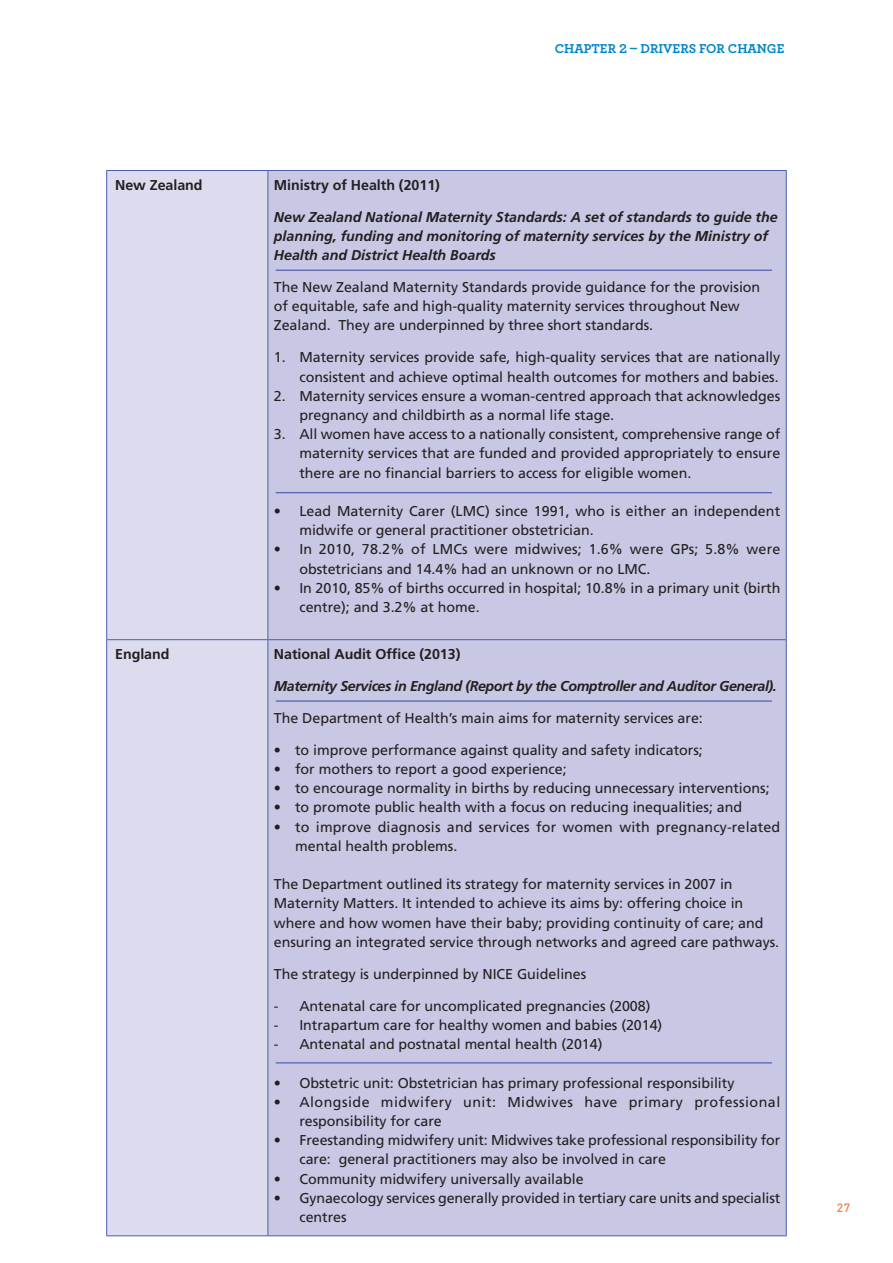
<style>
.page{position:relative;width:893px;height:1263px;background:#fff}
.page>*{position:absolute;margin:0;border:0;box-sizing:border-box;transform-origin:0 0}
.Body_text_indent_no{font:14.25px/19.2px "Frutiger";letter-spacing:-.005em;color:#231f20}
.Body_Text{font:14.25px/19.2px "Frutiger";letter-spacing:-.005em;color:#231f20}
.Body_text_no_space_a{font:14.25px/19.2px "Frutiger";letter-spacing:-.005em;color:#231f20}
.Body_Text-2{font:italic 700 14.25px/19.2px "Frutiger";letter-spacing:-.005em;color:#231f20}
.Body_text_indent_no-2{font:14.25px/19.2px "Frutiger";letter-spacing:.035em;color:#231f20}
.Body_Text-3{font:italic 700 14.25px "Frutiger";letter-spacing:-.03em;color:#231f20}
.Body_Text-4{font:700 14.25px "Frutiger";letter-spacing:-.005em;color:#231f20}
.t1{font:700 13.5px "Archer";color:#0084ca}
.t2{font:500 12px "DIN";color:#f47b40}
</style>
<div class="page">
<div style="left:107px;top:171px;width:160px;height:1064px;background:#dcdcee"></div>
<div style="left:268px;top:171px;width:518px;height:1064px;background:#c8c8e4"></div>
<hr style="left:106px;top:170px;width:162px;height:1px;background:#4d5da9">
<hr style="left:106px;top:171px;width:1px;height:468px;background:#4d5da9">
<hr style="left:268px;top:170px;width:519px;height:1px;background:#4d5da9">
<hr style="left:267px;top:171px;width:1px;height:468px;background:#4d5da9">
<hr style="left:786px;top:171px;width:1px;height:468px;background:#4d5da9">
<hr style="left:106px;top:639px;width:162px;height:1px;background:#4d5da9">
<hr style="left:106px;top:640px;width:1px;height:595px;background:#4d5da9">
<hr style="left:268px;top:639px;width:519px;height:1px;background:#4d5da9">
<hr style="left:267px;top:640px;width:1px;height:595px;background:#4d5da9">
<hr style="left:786px;top:640px;width:1px;height:595px;background:#4d5da9">
<hr style="left:106px;top:1235px;width:162px;height:1px;background:#4d5da9">
<hr style="left:268px;top:1235px;width:519px;height:1px;background:#4d5da9">
<hr style="left:276px;top:270px;width:496px;height:1px;background:#4d5da9">
<hr style="left:276px;top:492px;width:496px;height:1px;background:#4d5da9">
<hr style="left:276px;top:700px;width:496px;height:2px;background:#4d5da9">
<hr style="left:276px;top:1062px;width:496px;height:1px;background:#4d5da9">
<p class="t1" style="left:555px;top:38px;width:231px">CHAPTER 2 – DRIVERS FOR CHANGE</p>
<p class="Body_Text-4" style="left:115px;top:176px;width:89px">New Zealand</p>
<p class="Body_Text-4" style="left:274px;top:176px;width:168px">Ministry of Health (2011)</p>
<p class="Body_Text-2" style="left:274px;top:207px;width:505px">New Zealand National Maternity Standards: A set of standards to guide the planning, funding and monitoring of maternity services by the Ministry of<br>Health and District Health Boards</p>
<p class="Body_Text" style="left:274px;top:277px;width:488px">The New Zealand Maternity Standards provide guidance for the provision of equitable, safe and high-quality maternity services throughout New<br>Zealand. They are underpinned by three short standards.</p>
<p class="Body_text_indent_no" style="left:274px;top:348px;width:508px;text-align:right">1. Maternity services provide safe, high-quality services that are nationally consistent and achieve optimal health outcomes for mothers and babies.</p>
<p class="Body_text_indent_no" style="left:299px;top:386px;width:482px;text-indent:-26px">2. Maternity services ensure a woman-centred approach that acknowledges pregnancy and childbirth as a normal life stage.</p>
<p class="Body_text_indent_no" style="left:299px;top:425px;width:482px;text-align:justify;text-indent:-26px">3. All women have access to a nationally consistent, comprehensive range of maternity services that are funded and provided appropriately to ensure there are no financial barriers to access for eligible women.</p>
<p class="Body_text_indent_no" style="left:299px;top:501px;width:482px;text-indent:-26px">• Lead Maternity Carer (LMC) since 1991, who is either an independent midwife or general practitioner obstetrician.</p>
<p class="Body_text_indent_no" style="left:299px;top:540px;width:482px;text-indent:-26px">• In 2010, 78.2% of LMCs were midwives; 1.6% were GPs; 5.8% were obstetricians and 14.4% had an unknown or no LMC.</p>
<p class="Body_text_indent_no" style="left:299px;top:578px;width:482px;text-indent:-26px">• In 2010, 85% of births occurred in hospital; 10.8% in a primary unit (birth centre); and 3.2% at home.</p>
<p class="Body_Text-4" style="left:115px;top:645px;width:56px">England</p>
<p class="Body_Text-4" style="left:274px;top:645px;width:188px">National Audit Office (2013)</p>
<p class="Body_Text-3" style="left:274px;top:677px;width:504px">Maternity Services in England (Report by the Comptroller and Auditor General).</p>
<p class="Body_Text" style="left:274px;top:708px;width:430px">The Department of Health’s main aims for maternity services are:</p>
<p class="Body_text_no_space_a" style="left:274px;top:740px;width:430px">• to improve performance against quality and safety indicators;</p>
<p class="Body_text_no_space_a" style="left:274px;top:759px;width:294px">• for mothers to report a good experience;</p>
<p class="Body_text_no_space_a" style="left:274px;top:779px;width:497px">• to encourage normality in births by reducing unnecessary interventions;</p>
<p class="Body_text_no_space_a" style="left:274px;top:798px;width:470px">• to promote public health with a focus on reducing inequalities; and</p>
<p class="Body_text_no_space_a" style="left:295px;top:817px;width:487px;text-indent:-21px">• to improve diagnosis and services for women with pregnancy-related mental health problems.</p>
<p class="Body_Text" style="left:274px;top:875px;width:507px">The Department outlined its strategy for maternity services in 2007 in Maternity Matters. It intended to achieve its aims by: offering choice in where and how women have their baby; providing continuity of care; and ensuring an integrated service through networks and agreed care pathways.</p>
<p class="Body_Text" style="left:274px;top:964px;width:314px">The strategy is underpinned by NICE Guidelines</p>
<p class="Body_text_indent_no" style="left:274px;top:996px;width:378px">- Antenatal care for uncomplicated pregnancies (2008)</p>
<p class="Body_text_indent_no" style="left:274px;top:1015px;width:390px">- Intrapartum care for healthy women and babies (2014)</p>
<p class="Body_text_indent_no" style="left:274px;top:1035px;width:330px">- Antenatal and postnatal mental health (2014)</p>
<p class="Body_text_indent_no" style="left:274px;top:1073px;width:462px">• Obstetric unit: Obstetrician has primary professional responsibility</p>
<p class="Body_text_indent_no-2" style="left:299px;top:1092px;width:482px;text-indent:-26px">• Alongside midwifery unit: Midwives have primary professional responsibility for care</p>
<p class="Body_text_indent_no" style="left:299px;top:1131px;width:482px;text-indent:-26px">• Freestanding midwifery unit: Midwives take professional responsibility for care: general practitioners may also be involved in care</p>
<p class="Body_text_indent_no" style="left:274px;top:1169px;width:311px">• Community midwifery universally available</p>
<p class="Body_text_indent_no" style="left:299px;top:1188px;width:482px;text-indent:-26px">• Gynaecology services generally provided in tertiary care units and specialist centres</p>
<p class="t2" style="left:837px;top:1200px;width:15px">27</p>
</div>
